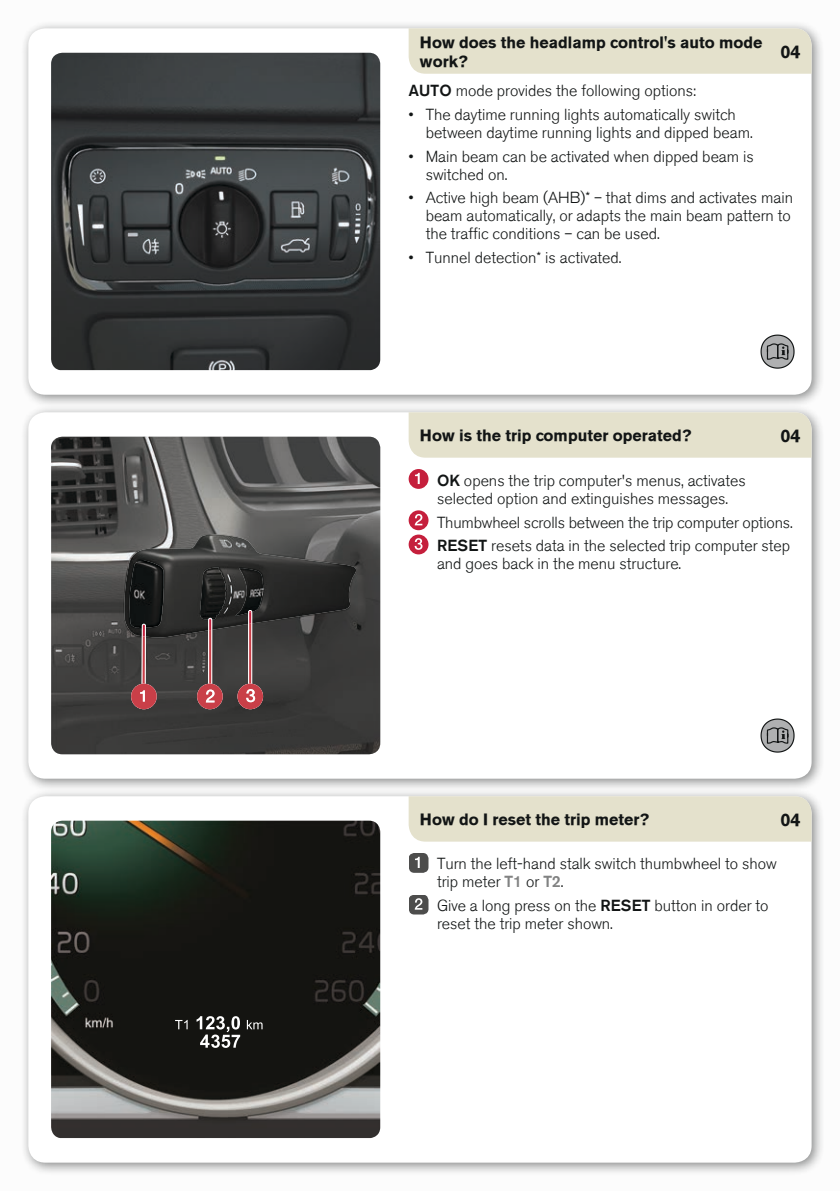
<style>
.page{position:relative;width:840px;height:1191px;background:#fff}
.page>*{position:absolute;margin:0;border:0;box-sizing:border-box;transform-origin:0 0}
.t1{font:700 18px "Volvo Sans";color:#121515}
.t2{font:300 16px/18px "Volvo Sans";color:#121515}
.t3{font:700 16px/19.2px "Volvo Sans";color:#121515}
.s1{font-style:inherit}
.s2{color:#818282}
</style>
<div class="page">
<div style="left:0;top:0;width:839px;height:1191px;background:#f6f6f6"></div>
<div style="left:20px;top:20px;width:804px;height:388px;background:#121515;opacity:.5"></div>
<div style="left:28px;top:28px;width:783px;height:367px;background:#fff;border-radius:17px"></div>
<div style="left:20px;top:404px;width:804px;height:388px;background:#121515;opacity:.5"></div>
<div style="left:28px;top:412px;width:783px;height:366px;background:#fff;border-radius:17px"></div>
<div style="left:20px;top:788px;width:804px;height:388px;background:#121515;opacity:.5"></div>
<div style="left:28px;top:796px;width:783px;height:366px;background:#fff;border-radius:17px"></div>
<div style="left:408px;top:28px;width:403px;height:46px;background:#e4e1cc"></div>
<img style="left:51px;top:53px;width:329px;height:317px">
<img style="left:51px;top:437px;width:329px;height:317px">
<svg style="left:131px;top:636px;width:26px;height:73px;background:#774c4f"></svg>
<svg style="left:197px;top:630px;width:25px;height:79px;background:#775052"></svg>
<svg style="left:237px;top:623px;width:26px;height:86px;background:#734f51"></svg>
<img style="left:129px;top:561px;width:35px;height:67px">
<svg style="left:142px;top:624px;width:4px;height:4px"></svg>
<img style="left:199px;top:567px;width:27px;height:52px">
<img style="left:235px;top:568px;width:28px;height:48px">
<svg style="left:248px;top:610px;width:4px;height:3px"></svg>
<div style="left:408px;top:412px;width:403px;height:46px;background:#e4e1cc"></div>
<div style="left:408px;top:796px;width:403px;height:45px;background:#e4e1cc"></div>
<img style="left:51px;top:820px;width:329px;height:318px">
<svg style="left:175px;top:1020px;width:12px;height:9px"></svg>
<svg style="left:247px;top:1020px;width:15px;height:9px"></svg>
<svg style="left:196px;top:1016px;width:44px;height:32px"></svg>
<svg style="left:760px;top:334px;width:34px;height:35px"></svg>
<div style="left:408px;top:469px;width:20px;height:20px;background:#c51f3c;border-radius:50%"></div>
<svg style="left:415px;top:473px;width:4px;height:11px"></svg>
<svg style="left:408px;top:510px;width:20px;height:20px"></svg>
<svg style="left:414px;top:514px;width:8px;height:11px"></svg>
<div style="left:408px;top:534px;width:20px;height:20px;background:#c51f3c;border-radius:50%"></div>
<svg style="left:414px;top:538px;width:8px;height:12px"></svg>
<svg style="left:760px;top:718px;width:34px;height:34px"></svg>
<svg style="left:409px;top:853px;width:19px;height:20px"></svg>
<svg style="left:409px;top:895px;width:19px;height:19px"></svg>
<p class="t3" style="left:420px;top:33px;width:344px">How does the headlamp control's auto mode work?</p>
<p class="t2" style="left:408px;top:82px;width:289px"><span class="s1">AUTO</span> mode provides the following options:</p>
<p class="t2" style="left:425px;top:106px;width:328px;text-indent:-17px">• The daytime running lights automatically switch between daytime running lights and dipped beam.</p>
<p class="t2" style="left:425px;top:147px;width:329px;text-indent:-17px">• Main beam can be activated when dipped beam is switched on.</p>
<p class="t2" style="left:425px;top:189px;width:368px;text-indent:-17px">• Active high beam (AHB)* – that dims and activates main beam automatically, or adapts the main beam pattern to the traffic conditions – can be used.</p>
<p class="t2" style="left:408px;top:249px;width:214px">• Tunnel detection* is activated.</p>
<p class="t1" style="left:780px;top:41px;width:22px">04</p>
<p class="t1" style="left:780px;top:425px;width:22px">04</p>
<p class="t3" style="left:420px;top:426px;width:273px">How is the trip computer operated?</p>
<p class="t2" style="left:437px;top:472px;width:310px"><span class="s1">OK</span> opens the trip computer's menus, activates selected option and extinguishes messages.</p>
<p class="t2" style="left:437px;top:510px;width:357px;line-height:23.6px">Thumbwheel scrolls between the trip computer options.<br><span class="s1">RESET</span> resets data in the selected trip computer step</p>
<p class="t2" style="left:437px;top:555px;width:246px">and goes back in the menu structure.</p>
<p class="t3" style="left:420px;top:810px;width:230px">How do I reset the trip meter?</p>
<p class="t1" style="left:780px;top:809px;width:22px">04</p>
<p class="t2" style="left:437px;top:854px;width:341px">Turn the left-hand stalk switch thumbwheel to show trip meter <span class="s2">T1</span> or <span class="s2">T2</span>.</p>
<p class="t2" style="left:437px;top:896px;width:333px">Give a long press on the <span class="s1">RESET</span> button in order to reset the trip meter shown.</p>
</div>
